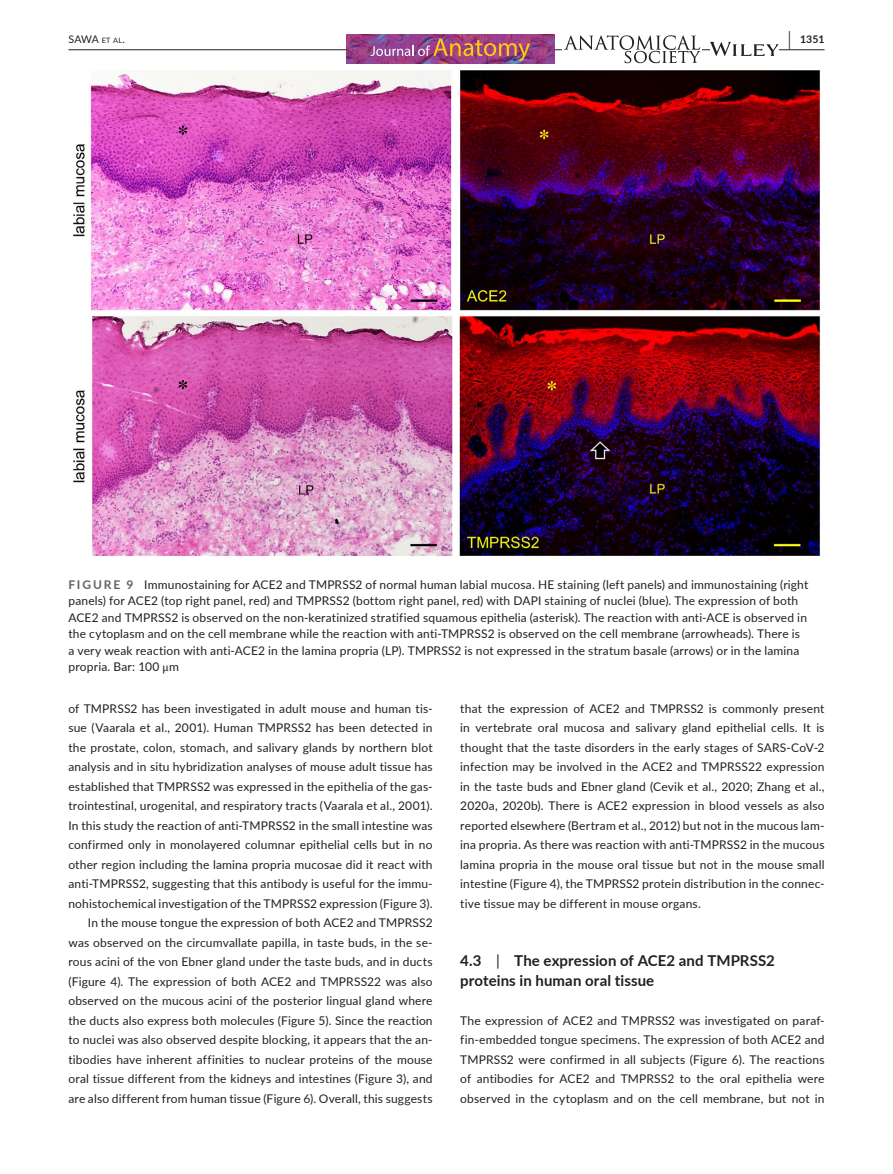
<style>
.page{position:relative;width:893px;height:1174px;background:#fff}
.page>*{position:absolute;margin:0;border:0;box-sizing:border-box;transform-origin:0 0}
.t1{font:700 15px/19.5px "Lato";letter-spacing:.005em;color:#231f20}
.t2{font:12px/19.5px "Lato";letter-spacing:.015em;color:#231f20;text-align:justify}
.t3{font:10.5px "Lato";color:#231f20}
.t4{font:700 10.5px "Lato";color:#231f20}
.s1{font-size:7.35px}
.s2{font-size:19.5px}
.s3{font-weight:700;color:#636366}
.s4{font-weight:400}
</style>
<div class="page">
<hr style="left:68px;top:49px;width:756px;height:1px;background:#231f20">
<img style="left:346px;top:34px;width:209px;height:30px">
<img style="left:370px;top:39px;width:160px;height:22px">
<img style="left:562px;top:35px;width:139px;height:29px">
<svg style="left:710px;top:42px;width:69px;height:14px"></svg>
<img style="left:73px;top:70px;width:748px;height:486px">
<p class="t3" style="left:68px;top:31px;width:58px">SAWA <span class="s1">et al</span>.</p>
<p class="t4" style="left:789px;top:31px;width:37px"><span class="s2">|</span> 1351</p>
<p class="t2" style="left:68px;top:575px;width:741px;line-height:16.5px;text-align:left"><span class="s3">FIGURE 9</span> Immunostaining for ACE2 and TMPRSS2 of normal human labial mucosa. HE staining (left panels) and immunostaining (right panels) for ACE2 (top right panel, red) and TMPRSS2 (bottom right panel, red) with DAPI staining of nuclei (blue). The expression of both ACE2 and TMPRSS2 is observed on the non-keratinized stratified squamous epithelia (asterisk). The reaction with anti-ACE is observed in the cytoplasm and on the cell membrane while the reaction with anti-TMPRSS2 is observed on the cell membrane (arrowheads). There is a very weak reaction with anti-ACE2 in the lamina propria (LP). TMPRSS2 is not expressed in the stratum basale (arrows) or in the lamina</p>
<p class="t2" style="left:68px;top:698px;width:366px;text-align:right">of TMPRSS2 has been investigated in adult mouse and human tis&shy;sue (Vaarala et al., 2001). Human TMPRSS2 has been detected in the prostate, colon, stomach, and salivary glands by northern blot analysis and in situ hybridization analyses of mouse adult tissue has established that TMPRSS2 was expressed in the epithelia of the gas&shy;trointestinal, urogenital, and respiratory tracts (Vaarala et al., 2001).<br>In this study the reaction of anti-TMPRSS2 in the small intestine was confirmed only in monolayered columnar epithelial cells but in no other region including the lamina propria mucosae did it react with anti-TMPRSS2, suggesting that this antibody is useful for the immu&shy;nohistochemical investigation of the TMPRSS2 expression (Figure 3).<br>In the mouse tongue the expression of both ACE2 and TMPRSS2 was observed on the circumvallate papilla, in taste buds, in the se&shy;rous acini of the von Ebner gland under the taste buds, and in ducts (Figure 4). The expression of both ACE2 and TMPRSS22 was also observed on the mucous acini of the posterior lingual gland where the ducts also express both molecules (Figure 5). Since the reaction to nuclei was also observed despite blocking, it appears that the an&shy;tibodies have inherent affinities to nuclear proteins of the mouse oral tissue different from the kidneys and intestines (Figure 3), and are also different from human tissue (Figure 6). Overall, this suggests</p>
<p class="t2" style="left:460px;top:698px;width:366px">that the expression of ACE2 and TMPRSS2 is commonly present in vertebrate oral mucosa and salivary gland epithelial cells. It is thought that the taste disorders in the early stages of SARS-CoV-2 infection may be involved in the ACE2 and TMPRSS22 expression in the taste buds and Ebner gland (Cevik et al., 2020; Zhang et al., 2020a, 2020b). There is ACE2 expression in blood vessels as also reported elsewhere (Bertram et al., 2012) but not in the mucous lam&shy;ina propria. As there was reaction with anti-TMPRSS2 in the mucous lamina propria in the mouse oral tissue but not in the mouse small intestine (Figure 4), the TMPRSS2 protein distribution in the connec&shy;tive tissue may be different in mouse organs.</p>
<p class="t1" style="left:460px;top:950px;width:316px">4.3 <span class="s4">|</span> The expression of ACE2 and TMPRSS2 proteins in human oral tissue</p>
<p class="t2" style="left:460px;top:1010px;width:366px">The expression of ACE2 and TMPRSS2 was investigated on paraf&shy;fin-embedded tongue specimens. The expression of both ACE2 and TMPRSS2 were confirmed in all subjects (Figure 6). The reactions of antibodies for ACE2 and TMPRSS2 to the oral epithelia were observed in the cytoplasm and on the cell membrane, but not in</p>
</div>
